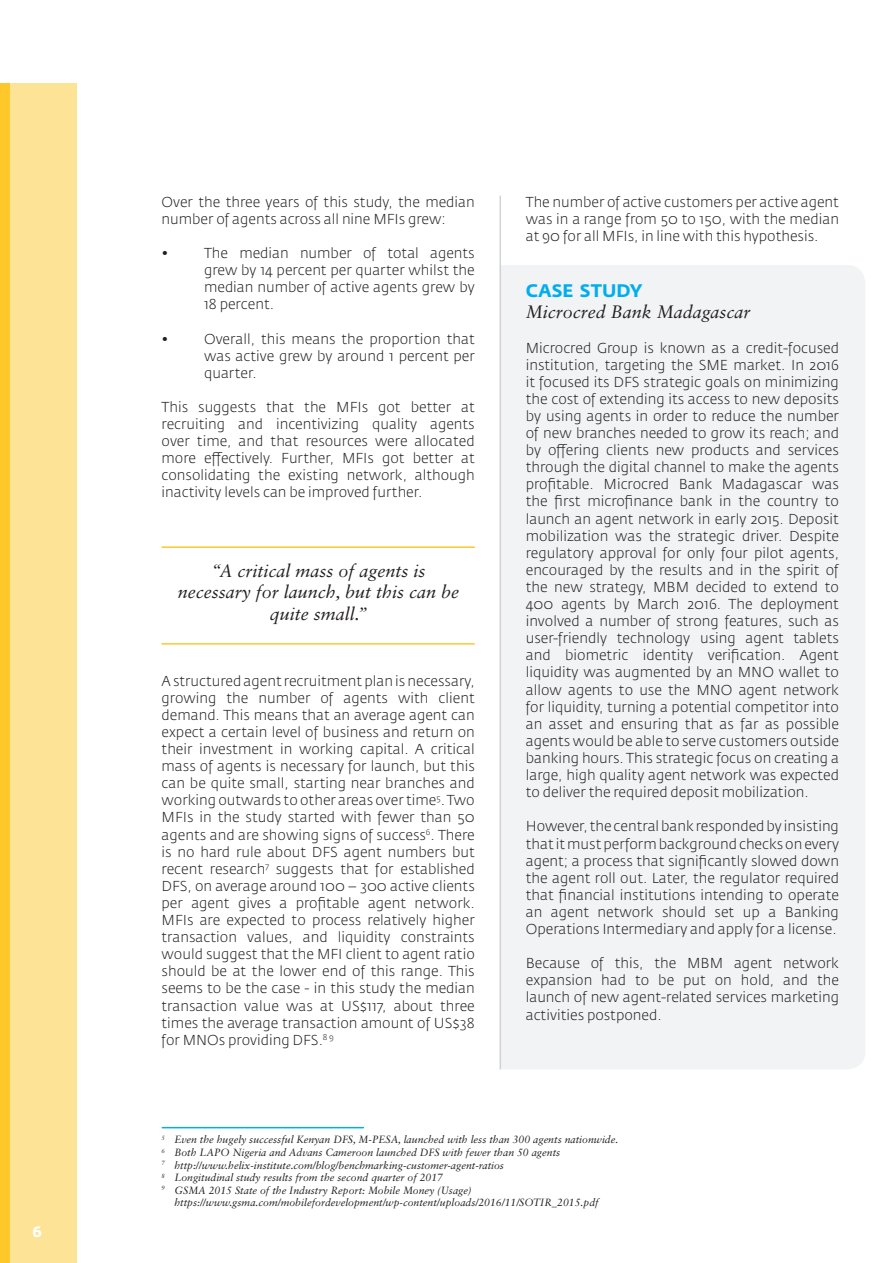
<style>
.page{position:relative;width:893px;height:1263px;background:#fff}
.page>*{position:absolute;margin:0;border:0;box-sizing:border-box;transform-origin:0 0}
.t1{font:italic 18px/21.6px "Sabon LT Std";color:#231f20;text-align:center}
.t2{font:700 18px "Fedra Sans";color:#00aeef}
.t3{font:700 15px "Fedra Sans";color:#fff}
.t4{font:300 14.25px/17.1px "Fedra Sans Std";color:#231f20;text-align:justify}
.t5{font:italic 10.5px "Sabon LT Std";color:#231f20}
</style>
<div class="page">
<div style="left:0;top:83px;width:77px;height:1180px;background:#fde395"></div>
<div style="left:0;top:83px;width:10px;height:1180px;background:#fec82b"></div>
<div style="left:501px;top:265px;width:364px;height:804px;background:#f2f3f4"></div>
<hr style="left:499px;top:196px;width:2px;height:873px;background:#d1d2d4">
<hr style="left:162px;top:1127px;width:201px;height:1px;background:#00aeef">
<hr style="left:162px;top:643px;width:313px;height:2px;background:#fec82b">
<hr style="left:162px;top:546px;width:313px;height:2px;background:#fec82b">
<p class="t3" style="left:33px;top:1223px;width:11px">6</p>
<p class="t4" style="left:162px;top:193px;width:315px">Over the three years of this study, the median number of agents across all nine MFIs grew:</p>
<p class="t4" style="left:162px;top:244px;width:8px">•</p>
<p class="t4" style="left:204px;top:244px;width:272px">The median number of total agents grew by 14 percent per quarter whilst the median number of active agents grew by 18 percent.</p>
<p class="t4" style="left:162px;top:330px;width:8px">•</p>
<p class="t4" style="left:204px;top:330px;width:272px">Overall, this means the proportion that was active grew by around 1 percent per quarter.</p>
<p class="t4" style="left:162px;top:398px;width:315px">This suggests that the MFIs got better at recruiting and incentivizing quality agents over time, and that resources were allocated more effectively. Further, MFIs got better at consolidating the existing network, although inactivity levels can be improved further.</p>
<p class="t1" style="left:178px;top:559px;width:283px">“A critical mass of agents is necessary for launch, but this can be quite small.”</p>
<p class="t4" style="left:162px;top:672px;width:315px">A structured agent recruitment plan is necessary, growing the number of agents with client demand. This means that an average agent can expect a certain level of business and return on their investment in working capital. A critical mass of agents is necessary for launch, but this can be quite small, starting near branches and working outwards to other areas over time<sup>5</sup>. Two MFIs in the study started with fewer than 50 agents and are showing signs of success<sup>6</sup>. There is no hard rule about DFS agent numbers but recent research<sup>7</sup> suggests that for established DFS, on average around 100 – 300 active clients per agent gives a profitable agent network.<br>MFIs are expected to process relatively higher transaction values, and liquidity constraints would suggest that the MFI client to agent ratio should be at the lower end of this range. This seems to be the case - in this study the median transaction value was at US$117, about three times the average transaction amount of US$38 for MNOs providing DFS.<sup>8</sup> <sup>9</sup></p>
<p class="t4" style="left:526px;top:193px;width:315px">The number of active customers per active agent was in a range from 50 to 150, with the median at 90 for all MFIs, in line with this hypothesis.</p>
<p class="t2" style="left:526px;top:280px;width:118px">CASE STUDY</p>
<p class="t1" style="left:526px;top:301px;width:226px">Microcred Bank Madagascar</p>
<p class="t4" style="left:526px;top:339px;width:315px">Microcred Group is known as a credit-focused institution, targeting the SME market. In 2016 it focused its DFS strategic goals on minimizing the cost of extending its access to new deposits by using agents in order to reduce the number of new branches needed to grow its reach; and by offering clients new products and services through the digital channel to make the agents profitable. Microcred Bank Madagascar was the first microfinance bank in the country to launch an agent network in early 2015. Deposit mobilization was the strategic driver. Despite regulatory approval for only four pilot agents, encouraged by the results and in the spirit of the new strategy, MBM decided to extend to 400 agents by March 2016. The deployment involved a number of strong features, such as user-friendly technology using agent tablets and biometric identity verification. Agent liquidity was augmented by an MNO wallet to allow agents to use the MNO agent network for liquidity, turning a potential competitor into an asset and ensuring that as far as possible agents would be able to serve customers outside banking hours. This strategic focus on creating a large, high quality agent network was expected to deliver the required deposit mobilization.</p>
<p class="t4" style="left:526px;top:818px;width:315px">However, the central bank responded by insisting that it must perform background checks on every agent; a process that significantly slowed down the agent roll out. Later, the regulator required that financial institutions intending to operate an agent network should set up a Banking Operations Intermediary and apply for a license.</p>
<p class="t4" style="left:526px;top:955px;width:315px">Because of this, the MBM agent network expansion had to be put on hold, and the launch of new agent-related services marketing activities postponed.</p>
<p class="t5" style="left:162px;top:1134px;width:458px"><sup>5</sup> Even the hugely successful Kenyan DFS, M-PESA, launched with less than 300 agents nationwide.</p>
<p class="t5" style="left:162px;top:1146px;width:400px"><sup>6</sup> Both LAPO Nigeria and Advans Cameroon launched DFS with fewer than 50 agents</p>
<p class="t5" style="left:162px;top:1159px;width:344px"><sup>7</sup> http://www.helix-institute.com/blog/benchmarking-customer-agent-ratios</p>
<p class="t5" style="left:162px;top:1171px;width:283px"><sup>8</sup> Longitudinal study results from the second quarter of 2017</p>
<p class="t5" style="left:162px;top:1184px;width:312px"><sup>9</sup> GSMA 2015 State of the Industry Report: Mobile Money (Usage)</p>
<p class="t5" style="left:174px;top:1197px;width:426px">https://www.gsma.com/mobilefordevelopment/wp-content/uploads/2016/11/SOTIR_2015.pdf</p>
</div>
